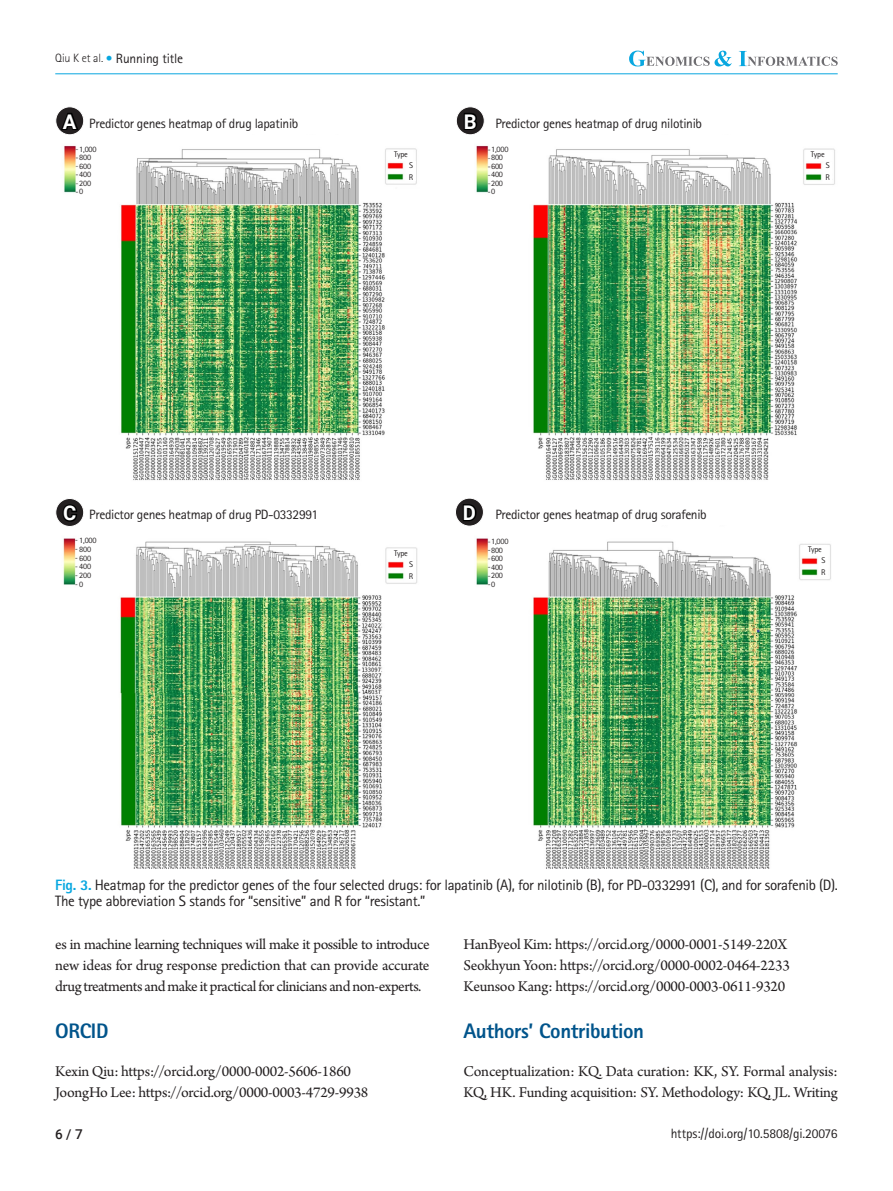
<style>
.page{position:relative;width:893px;height:1191px;background:#fff}
.page>*{position:absolute;margin:0;border:0;box-sizing:border-box;transform-origin:0 0}
.body-title{font:800 21px "Rotis Sans Serif Std";letter-spacing:-.02em;color:#00548b}
.t1{font:700 20.25px "Roboto";color:#fff}
.body{font:15.75px/21.3px "Arno Pro";letter-spacing:-.015em;color:#231f20;text-align:justify}
.fig-caption{font:15px/16.5px "Rotis Sans Serif Std";letter-spacing:-.025em;color:#231f20}
.t2{font:13.5px "Rotis Sans Serif Std";letter-spacing:-.025em;color:#231f20}
.t3{font:500 13.5px "Roboto";color:#231f20}
.t4{font:8.25px "Rotis Sans Serif Std";letter-spacing:-.025em;color:#231f20}
.s1{font-weight:300;font-size:12px}
.s2{color:#08a7e0}
.s3{font-weight:800;color:#08a7e0}
</style>
<div class="page">
<img style="left:60px;top:108px;width:775px;height:760px">
<div style="left:55px;top:114px;width:339px;height:19px;background:#fff"></div>
<div style="left:55px;top:505px;width:364px;height:19px;background:#fff"></div>
<div style="left:466px;top:114px;width:338px;height:19px;background:#fff"></div>
<div style="left:466px;top:505px;width:338px;height:19px;background:#fff"></div>
<div style="left:79px;top:145px;width:23px;height:51px;background:#fff"></div>
<div style="left:79px;top:536px;width:23px;height:52px;background:#fff"></div>
<div style="left:390px;top:150px;width:22px;height:11px;background:#fff"></div>
<div style="left:390px;top:549px;width:22px;height:10px;background:#fff"></div>
<div style="left:807px;top:150px;width:22px;height:11px;background:#fff"></div>
<div style="left:804px;top:545px;width:22px;height:10px;background:#fff"></div>
<div style="left:407px;top:161px;width:8px;height:20px;background:#fff"></div>
<div style="left:407px;top:560px;width:8px;height:20px;background:#fff"></div>
<div style="left:824px;top:162px;width:8px;height:20px;background:#fff"></div>
<div style="left:819px;top:556px;width:9px;height:20px;background:#fff"></div>
<div style="left:491px;top:145px;width:23px;height:51px;background:#fff"></div>
<div style="left:491px;top:537px;width:23px;height:51px;background:#fff"></div>
<svg style="left:456px;top:107px;width:28px;height:28px"></svg>
<div style="left:456px;top:106px;width:29px;height:29px;border:1px solid #fff;border-radius:50%"></div>
<svg style="left:462px;top:111px;width:17px;height:20px"></svg>
<svg style="left:455px;top:498px;width:28px;height:28px"></svg>
<div style="left:455px;top:497px;width:29px;height:29px;border:1px solid #fff;border-radius:50%"></div>
<svg style="left:461px;top:502px;width:18px;height:20px"></svg>
<svg style="left:56px;top:107px;width:28px;height:28px"></svg>
<div style="left:55px;top:106px;width:29px;height:29px;border:1px solid #fff;border-radius:50%"></div>
<svg style="left:59px;top:111px;width:21px;height:21px"></svg>
<svg style="left:56px;top:498px;width:28px;height:28px"></svg>
<div style="left:55px;top:498px;width:29px;height:29px;border:1px solid #fff;border-radius:50%"></div>
<svg style="left:61px;top:502px;width:18px;height:22px"></svg>
<hr style="left:55px;top:74px;width:783px;height:1px;background:#08a7e0">
<svg style="left:629px;top:51px;width:209px;height:15px"></svg>
<p class="t2" style="left:55px;top:50px;width:130px"><span class="s1">Qiu K et al.</span> <span class="s2">•</span> Running title</p>
<p class="t1" style="left:63px;top:107px;width:15px">A</p>
<p class="t2" style="left:89px;top:116px;width:211px">Predictor genes heatmap of drug lapatinib</p>
<p class="t1" style="left:464px;top:107px;width:14px">B</p>
<p class="t2" style="left:495px;top:116px;width:208px">Predictor genes heatmap of drug nilotinib</p>
<p class="t4" style="left:79px;top:144px;width:19px">1,000</p>
<p class="t4" style="left:79px;top:153px;width:13px">800</p>
<p class="t4" style="left:79px;top:161px;width:13px">600</p>
<p class="t4" style="left:79px;top:170px;width:13px">400</p>
<p class="t4" style="left:79px;top:178px;width:13px">200</p>
<p class="t4" style="left:79px;top:187px;width:6px">0</p>
<p class="t4" style="left:394px;top:149px;width:15px">Type</p>
<p class="t4" style="left:409px;top:161px;width:5px">S</p>
<p class="t4" style="left:409px;top:172px;width:6px">R</p>
<p class="t4" style="left:491px;top:144px;width:19px">1,000</p>
<p class="t4" style="left:491px;top:153px;width:13px">800</p>
<p class="t4" style="left:491px;top:161px;width:13px">600</p>
<p class="t4" style="left:491px;top:170px;width:13px">400</p>
<p class="t4" style="left:491px;top:178px;width:13px">200</p>
<p class="t4" style="left:491px;top:187px;width:6px">0</p>
<p class="t4" style="left:811px;top:149px;width:15px">Type</p>
<p class="t4" style="left:826px;top:161px;width:5px">S</p>
<p class="t4" style="left:826px;top:173px;width:6px">R</p>
<p class="t1" style="left:63px;top:499px;width:15px">C</p>
<p class="t2" style="left:89px;top:506px;width:230px">Predictor genes heatmap of drug PD-0332991</p>
<p class="t1" style="left:463px;top:498px;width:15px">D</p>
<p class="t2" style="left:495px;top:506px;width:213px">Predictor genes heatmap of drug sorafenib</p>
<p class="t4" style="left:79px;top:535px;width:19px">1,000</p>
<p class="t4" style="left:79px;top:544px;width:13px">800</p>
<p class="t4" style="left:79px;top:553px;width:13px">600</p>
<p class="t4" style="left:79px;top:561px;width:13px">400</p>
<p class="t4" style="left:79px;top:570px;width:13px">200</p>
<p class="t4" style="left:79px;top:579px;width:6px">0</p>
<p class="t4" style="left:394px;top:548px;width:15px">Type</p>
<p class="t4" style="left:409px;top:559px;width:5px">S</p>
<p class="t4" style="left:409px;top:571px;width:6px">R</p>
<p class="t4" style="left:491px;top:536px;width:19px">1,000</p>
<p class="t4" style="left:491px;top:545px;width:13px">800</p>
<p class="t4" style="left:491px;top:553px;width:13px">600</p>
<p class="t4" style="left:491px;top:562px;width:13px">400</p>
<p class="t4" style="left:491px;top:570px;width:13px">200</p>
<p class="t4" style="left:491px;top:579px;width:6px">0</p>
<p class="t4" style="left:808px;top:544px;width:15px">Type</p>
<p class="t4" style="left:821px;top:555px;width:5px">S</p>
<p class="t4" style="left:821px;top:567px;width:6px">R</p>
<p class="fig-caption" style="left:55px;top:876px;width:784px"><span class="s3">Fig. 3.</span> Heatmap for the predictor genes of the four selected drugs: for lapatinib (A), for nilotinib (B), for PD-0332991 (C), and for sorafenib (D).<br>The type abbreviation S stands for “sensitive” and R for “resistant.”</p>
<p class="body" style="left:55px;top:934px;width:376px">es in machine learning techniques will make it possible to introduce new ideas for drug response prediction that can provide accurate drug treatments and make it practical for clinicians and non-experts.</p>
<p class="body-title" style="left:55px;top:1017px;width:55px">ORCID</p>
<p class="body" style="left:55px;top:1061px;width:297px">Kexin Qiu: https://orcid.org/0000-0002-5606-1860</p>
<p class="body" style="left:55px;top:1082px;width:315px">JoongHo Lee: https://orcid.org/0000-0003-4729-9938</p>
<p class="body" style="left:463px;top:934px;width:325px">HanByeol Kim: https://orcid.org/0000-0001-5149-220X</p>
<p class="body" style="left:463px;top:955px;width:328px">Seokhyun Yoon: https://orcid.org/0000-0002-0464-2233</p>
<p class="body" style="left:463px;top:976px;width:323px">Keunsoo Kang: https://orcid.org/0000-0003-0611-9320</p>
<p class="body-title" style="left:463px;top:1017px;width:182px">Authors’ Contribution</p>
<p class="body" style="left:463px;top:1061px;width:376px">Conceptualization: KQ. Data curation: KK, SY. Formal analysis:<br>KQ, HK. Funding acquisition: SY. Methodology: KQ, JL. Writing</p>
<p class="t3" style="left:55px;top:1124px;width:29px">6 / 7</p>
<p class="t2" style="left:671px;top:1125px;width:169px">https://doi.org/10.5808/gi.20076</p>
</div>
